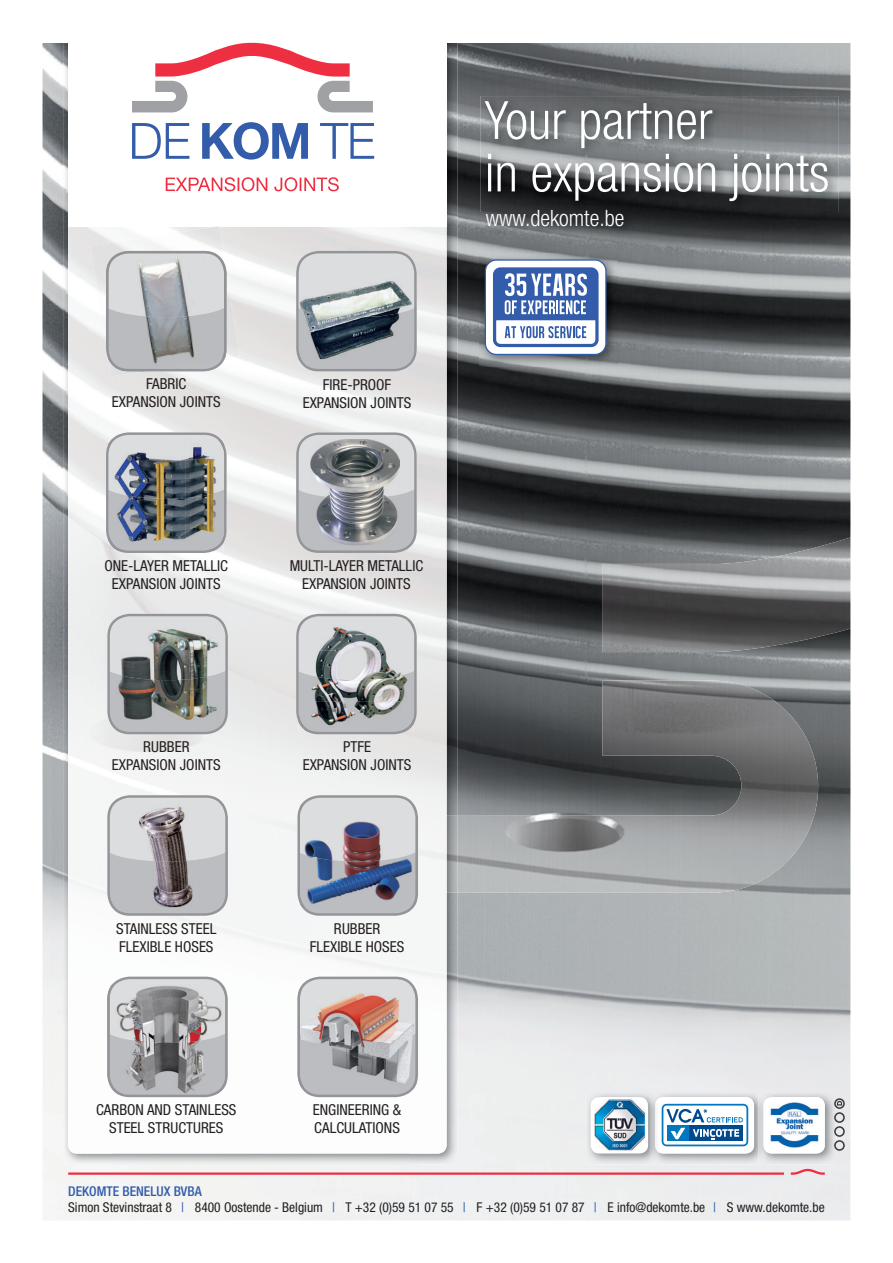
<style>
.page{position:relative;width:893px;height:1263px;background:#fff}
.page>*{position:absolute;margin:0;border:0;box-sizing:border-box;transform-origin:0 0}
.t1{font:300 condensed 52.8px/52.5px "Helvetica Neue LT Std";color:#fff}
.t2{font:300 condensed 22.5px "Helvetica Neue LT Std";color:#fff}
.t3{font:condensed 15.15px/18.1px "Helvetica Neue LT Std";color:#231f20;text-align:center}
.t4{font:condensed 13.5px/16.2px "Helvetica Neue LT Std";color:#231f20}
.s1{font-weight:500;color:#335caa}
.s2{color:#335caa}
</style>
<div class="page">
<img style="left:43px;top:43px;width:807px;height:1177px">
<img style="left:458px;top:680px;width:360px;height:213px">
<svg style="left:850px;top:523px;width:1px;height:106px"></svg>
<img style="left:602px;top:537px;width:248px;height:115px">
<img style="left:63px;top:43px;width:49px;height:1122px">
<img style="left:409px;top:43px;width:49px;height:1122px">
<img style="left:112px;top:1153px;width:297px;height:12px">
<img style="left:446px;top:816px;width:12px;height:77px">
<img style="left:68px;top:226px;width:378px;height:927px">
<div style="left:68px;top:0;width:378px;height:226px;background:#fff"></div>
<img style="left:106px;top:432px;width:121px;height:121px">
<img style="left:147px;top:536px;width:77px;height:14px">
<svg style="left:296px;top:432px;width:121px;height:121px;background:#c2c3c5"></svg>
<img style="left:311px;top:439px;width:88px;height:55px">
<img style="left:311px;top:494px;width:88px;height:51px">
<svg style="left:296px;top:614px;width:121px;height:120px;background:#b4b7b8"></svg>
<img style="left:298px;top:695px;width:77px;height:37px">
<img style="left:375px;top:717px;width:39px;height:15px">
<svg style="left:107px;top:614px;width:121px;height:120px;background:#c0c1c3"></svg>
<svg style="left:297px;top:795px;width:121px;height:121px;background:#c0c1c3"></svg>
<img style="left:300px;top:805px;width:116px;height:102px">
<svg style="left:107px;top:795px;width:121px;height:121px;background:#c6c8ca"></svg>
<img style="left:135px;top:803px;width:65px;height:56px">
<img style="left:135px;top:859px;width:65px;height:48px">
<img style="left:296px;top:988px;width:1px;height:101px">
<svg style="left:297px;top:977px;width:121px;height:120px;background:#bcaead"></svg>
<img style="left:297px;top:988px;width:8px;height:101px">
<img style="left:410px;top:988px;width:6px;height:101px">
<img style="left:106px;top:985px;width:1px;height:109px">
<svg style="left:107px;top:977px;width:121px;height:120px;background:#a29fa1"></svg>
<img style="left:107px;top:985px;width:17px;height:109px">
<img style="left:210px;top:985px;width:16px;height:109px">
<svg style="left:791px;top:1169px;width:34px;height:6px"></svg>
<hr style="left:68px;top:1172px;width:716px;height:3px;background:#ee2f41">
<img style="left:659px;top:1092px;width:177px;height:72px">
<div style="left:763px;top:1097px;width:62px;height:56px;background:#fff;border-radius:9px"></div>
<img style="left:758px;top:1092px;width:7px;height:72px">
<img style="left:763px;top:1100px;width:2px;height:50px">
<div style="left:655px;top:1097px;width:99px;height:56px;background:#fff;border-radius:9px"></div>
<img style="left:586px;top:1092px;width:64px;height:72px">
<img style="left:650px;top:1092px;width:9px;height:72px">
<div style="left:591px;top:1097px;width:57px;height:56px;background:#fff;border-radius:9px"></div>
<img style="left:594px;top:1099px;width:51px;height:51px">
<img style="left:770px;top:1102px;width:49px;height:45px">
<svg style="left:655px;top:1098px;width:99px;height:53px"></svg>
<img style="left:91px;top:226px;width:149px;height:150px">
<img style="left:106px;top:251px;width:121px;height:120px">
<svg style="left:296px;top:251px;width:121px;height:120px;background:#a6abaf"></svg>
<svg style="left:834px;top:1098px;width:11px;height:53px"></svg>
<svg style="left:202px;top:122px;width:106px;height:38px"></svg>
<svg style="left:320px;top:123px;width:54px;height:36px"></svg>
<svg style="left:132px;top:123px;width:57px;height:36px"></svg>
<svg style="left:132px;top:42px;width:241px;height:70px"></svg>
<svg style="left:166px;top:177px;width:173px;height:14px"></svg>
<img style="left:113px;top:624px;width:107px;height:103px">
<img style="left:480px;top:96px;width:359px;height:116px">
<img style="left:481px;top:205px;width:154px;height:33px">
<img style="left:479px;top:254px;width:139px;height:113px">
<div style="left:485px;top:260px;width:121px;height:94px;background:#fff;border-radius:11px"></div>
<div style="left:485px;top:259px;width:122px;height:96px;border:1px solid #335caa;border-radius:11px"></div>
<svg style="left:497px;top:271px;width:98px;height:49px"></svg>
<div style="left:493px;top:267px;width:106px;height:80px;border:3px solid #335caa;border-radius:6px"></div>
<svg style="left:505px;top:326px;width:81px;height:12px"></svg>
<p class="t3" style="left:112px;top:375px;width:110px">FABRIC<br>EXPANSION JOINTS</p>
<p class="t3" style="left:303px;top:375px;width:110px">FIRE-PROOF<br>EXPANSION JOINTS</p>
<p class="t3" style="left:105px;top:556px;width:125px">ONE-LAYER METALLIC<br>EXPANSION JOINTS</p>
<p class="t3" style="left:290px;top:556px;width:135px">MULTI-LAYER METALLIC<br>EXPANSION JOINTS</p>
<p class="t3" style="left:112px;top:738px;width:110px">RUBBER<br>EXPANSION JOINTS</p>
<p class="t3" style="left:303px;top:738px;width:110px">PTFE<br>EXPANSION JOINTS</p>
<p class="t3" style="left:116px;top:919px;width:102px;text-align:left">STAINLESS STEEL<br>FLEXIBLE HOSES</p>
<p class="t3" style="left:310px;top:919px;width:96px">RUBBER<br>FLEXIBLE HOSES</p>
<p class="t3" style="left:96px;top:1100px;width:142px">CARBON AND STAINLESS<br>STEEL STRUCTURES</p>
<p class="t3" style="left:313px;top:1100px;width:90px;text-align:left">ENGINEERING &amp;<br>CALCULATIONS</p>
<h1 class="t1" style="left:485px;top:94px;width:346px">Your partner<br>in expansion joints</h1>
<h2 class="t2" style="left:486px;top:206px;width:140px">www.dekomte.be</h2>
<p class="t4" style="left:68px;top:1183px;width:758px"><span class="s1">DEKOMTE BENELUX BVBA<br></span>Simon Stevinstraat 8 <span class="s2">|</span> 8400 Oostende - Belgium <span class="s2">|</span> T +32 (0)59 51 07 55 <span class="s2">|</span> F +32 (0)59 51 07 87 <span class="s2">|</span> E info@dekomte.be <span class="s2">|</span> S www.dekomte.be</p>
</div>
